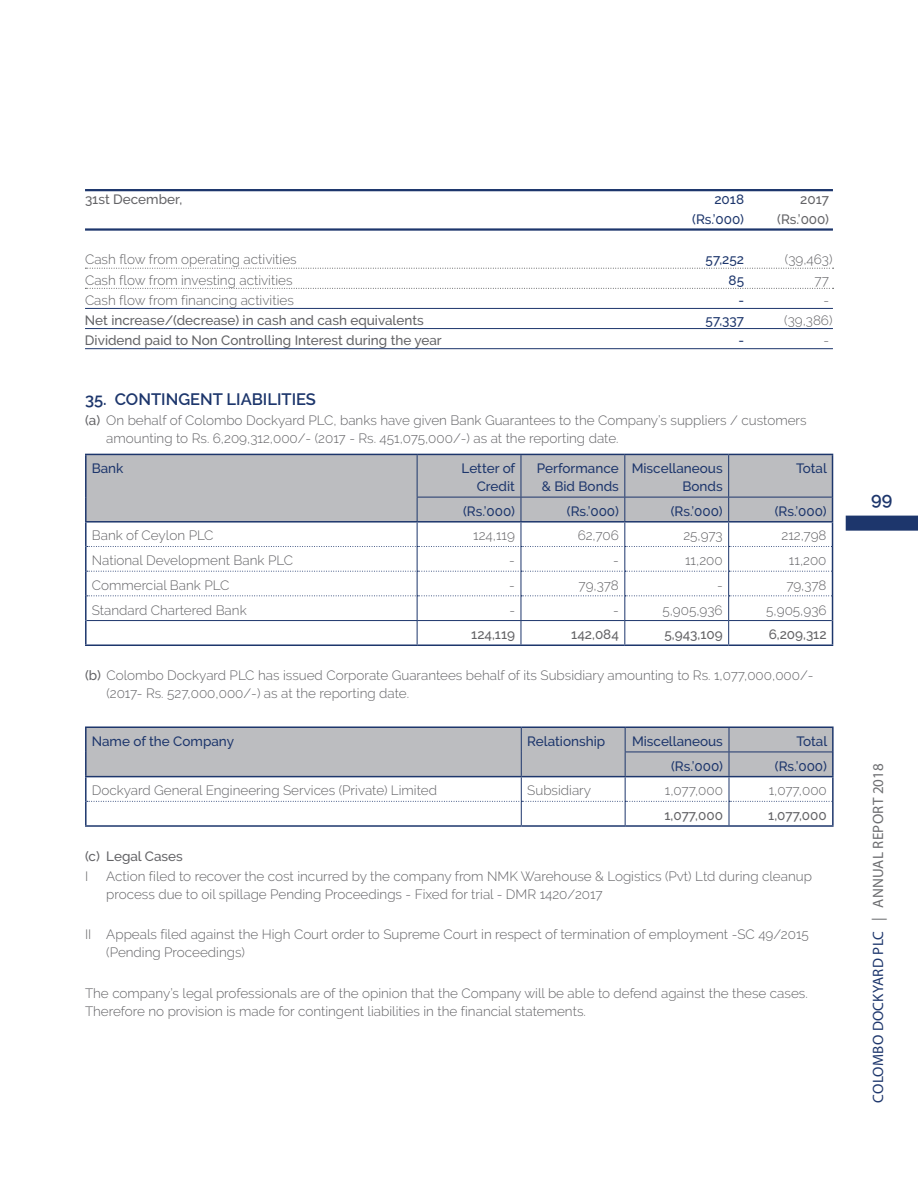
<style>
.page{position:relative;width:918px;height:1188px;background:#fff}
.page>*{position:absolute;margin:0;border:0;box-sizing:border-box;transform-origin:0 0}
.t1{font:600 18px "Raleway";color:#1d366c}
.t2{font:600 16.5px "Raleway";color:#1d366c}
.t3{font:15px "Myriad Pro";letter-spacing:.02em;color:#1d366c}
.t4{font:300 13.5px/18px "Raleway";color:#636366}
.t5{font:500 13.5px/18px "Raleway";color:#1d366c;text-align:right}
.t6{font:500 13.5px "Raleway";color:#636366}
.s1{font-weight:500}
.s2{color:#6c6d70}
</style>
<div class="page">
<div style="left:846px;top:516px;width:72px;height:15px;background:#1d366c"></div>
<hr style="left:85px;top:189px;width:748px;height:2px;background:#1d366c">
<hr style="left:85px;top:228px;width:748px;height:3px;background:#1d366c">
<svg style="left:85px;top:268px;width:749px;height:1px"></svg>
<svg style="left:85px;top:288px;width:749px;height:1px"></svg>
<hr style="left:85px;top:308px;width:748px;height:1px;background:#1d366c">
<hr style="left:85px;top:328px;width:748px;height:1px;background:#1d366c">
<hr style="left:85px;top:348px;width:748px;height:1px;background:#1d366c">
<div style="left:87px;top:455px;width:745px;height:42px;background:#bcbdc0"></div>
<hr style="left:85px;top:454px;width:332px;height:1px;background:#1d366c">
<hr style="left:85px;top:455px;width:2px;height:42px;background:#1d366c">
<hr style="left:417px;top:454px;width:104px;height:1px;background:#1d366c">
<hr style="left:521px;top:454px;width:104px;height:1px;background:#1d366c">
<hr style="left:625px;top:454px;width:104px;height:1px;background:#1d366c">
<hr style="left:729px;top:454px;width:104px;height:1px;background:#1d366c">
<hr style="left:832px;top:455px;width:1px;height:42px;background:#1d366c">
<hr style="left:85px;top:497px;width:2px;height:24px;background:#1d366c">
<hr style="left:85px;top:521px;width:332px;height:2px;background:#1d366c">
<hr style="left:85px;top:523px;width:2px;height:23px;background:#1d366c">
<hr style="left:85px;top:546px;width:2px;height:25px;background:#1d366c">
<hr style="left:85px;top:571px;width:2px;height:25px;background:#1d366c">
<hr style="left:85px;top:596px;width:2px;height:25px;background:#1d366c">
<hr style="left:85px;top:621px;width:2px;height:23px;background:#1d366c">
<hr style="left:85px;top:644px;width:332px;height:2px;background:#1d366c">
<hr style="left:417px;top:644px;width:104px;height:2px;background:#1d366c">
<hr style="left:521px;top:644px;width:104px;height:2px;background:#1d366c">
<hr style="left:625px;top:644px;width:104px;height:2px;background:#1d366c">
<hr style="left:729px;top:644px;width:104px;height:2px;background:#1d366c">
<hr style="left:417px;top:455px;width:1px;height:42px;background:#1d366c">
<hr style="left:521px;top:455px;width:1px;height:42px;background:#1d366c">
<hr style="left:624px;top:455px;width:1px;height:42px;background:#1d366c">
<hr style="left:728px;top:455px;width:1px;height:42px;background:#1d366c">
<svg style="left:87px;top:497px;width:746px;height:147px"></svg>
<hr style="left:417px;top:497px;width:104px;height:1px;background:#1d366c">
<hr style="left:521px;top:497px;width:104px;height:1px;background:#1d366c">
<hr style="left:625px;top:497px;width:104px;height:1px;background:#1d366c">
<hr style="left:729px;top:497px;width:103px;height:1px;background:#1d366c">
<hr style="left:87px;top:620px;width:330px;height:1px;background:#1d366c">
<hr style="left:417px;top:620px;width:104px;height:1px;background:#1d366c">
<hr style="left:521px;top:620px;width:104px;height:1px;background:#1d366c">
<hr style="left:625px;top:620px;width:104px;height:1px;background:#1d366c">
<hr style="left:729px;top:620px;width:103px;height:1px;background:#1d366c">
<hr style="left:85px;top:726px;width:436px;height:2px;background:#1d366c">
<hr style="left:85px;top:728px;width:2px;height:24px;background:#1d366c">
<hr style="left:521px;top:726px;width:104px;height:2px;background:#1d366c">
<hr style="left:625px;top:726px;width:104px;height:2px;background:#1d366c">
<hr style="left:729px;top:726px;width:105px;height:2px;background:#1d366c">
<hr style="left:832px;top:728px;width:2px;height:24px;background:#1d366c">
<hr style="left:85px;top:752px;width:2px;height:24px;background:#1d366c">
<hr style="left:832px;top:752px;width:2px;height:24px;background:#1d366c">
<hr style="left:85px;top:776px;width:436px;height:1px;background:#1d366c">
<hr style="left:85px;top:777px;width:2px;height:24px;background:#1d366c">
<hr style="left:729px;top:776px;width:105px;height:1px;background:#1d366c">
<hr style="left:832px;top:777px;width:2px;height:24px;background:#1d366c">
<hr style="left:85px;top:801px;width:2px;height:24px;background:#1d366c">
<hr style="left:832px;top:801px;width:2px;height:24px;background:#1d366c">
<hr style="left:85px;top:825px;width:436px;height:2px;background:#1d366c">
<hr style="left:521px;top:825px;width:104px;height:2px;background:#1d366c">
<hr style="left:625px;top:825px;width:104px;height:2px;background:#1d366c">
<hr style="left:729px;top:825px;width:105px;height:2px;background:#1d366c">
<svg style="left:86px;top:727px;width:747px;height:98px"></svg>
<hr style="left:625px;top:752px;width:104px;height:1px;background:#1d366c">
<hr style="left:729px;top:752px;width:103px;height:1px;background:#1d366c">
<p class="t6" style="left:85px;top:191px;width:99px">31st December,</p>
<p class="t5" style="left:714px;top:190px;width:31px">2018</p>
<p class="t6" style="left:800px;top:191px;width:30px">2017</p>
<p class="t5" style="left:692px;top:210px;width:53px">(Rs.’000)</p>
<p class="t6" style="left:777px;top:212px;width:53px">(Rs.’000)</p>
<p class="t4" style="left:85px;top:251px;width:213px">Cash flow from operating activities</p>
<p class="t5" style="left:706px;top:251px;width:40px">57,252</p>
<p class="t4" style="left:785px;top:251px;width:49px">(39,463)</p>
<p class="t4" style="left:85px;top:271px;width:209px">Cash flow from investing activities</p>
<p class="t5" style="left:729px;top:271px;width:17px">85</p>
<p class="t4" style="left:815px;top:271px;width:16px">77</p>
<p class="t4" style="left:85px;top:291px;width:210px">Cash flow from financing activities</p>
<p class="t5" style="left:738px;top:291px;width:7px">-</p>
<p class="t4" style="left:823px;top:291px;width:7px">-</p>
<p class="t6" style="left:85px;top:312px;width:340px">Net increase/(decrease) in cash and cash equivalents</p>
<p class="t5" style="left:706px;top:311px;width:40px">57,337</p>
<p class="t4" style="left:784px;top:311px;width:50px">(39,386)</p>
<p class="t6" style="left:85px;top:332px;width:358px">Dividend paid to Non Controlling Interest during the year</p>
<p class="t5" style="left:738px;top:331px;width:7px">-</p>
<p class="t4" style="left:823px;top:331px;width:7px">-</p>
<p class="t2" style="left:85px;top:390px;width:232px">35. CONTINGENT LIABILITIES</p>
<p class="t4" style="left:106px;top:412px;width:702px;text-indent:-21px"><span class="s1">(a)</span> On behalf of Colombo Dockyard PLC, banks have given Bank Guarantees to the Company’s suppliers / customers amounting to Rs. 6,209,312,000/- (2017 - Rs. 451,075,000/-) as at the reporting date.</p>
<p class="t5" style="left:92px;top:459px;width:33px">Bank</p>
<p class="t5" style="left:462px;top:459px;width:55px">Letter of<br>Credit</p>
<p class="t5" style="left:537px;top:459px;width:83px;text-align:center">Performance &amp; Bid Bonds</p>
<p class="t5" style="left:632px;top:459px;width:92px">Miscellaneous<br>Bonds</p>
<p class="t5" style="left:796px;top:459px;width:32px">Total</p>
<p class="t5" style="left:463px;top:502px;width:53px">(Rs.’000)</p>
<p class="t5" style="left:567px;top:502px;width:53px">(Rs.’000)</p>
<p class="t5" style="left:671px;top:502px;width:53px">(Rs.’000)</p>
<p class="t5" style="left:775px;top:502px;width:53px">(Rs.’000)</p>
<p class="t4" style="left:92px;top:527px;width:123px">Bank of Ceylon PLC</p>
<p class="t4" style="left:473px;top:527px;width:43px">124,119</p>
<p class="t4" style="left:578px;top:527px;width:43px">62,706</p>
<p class="t4" style="left:683px;top:527px;width:41px">25,973</p>
<p class="t4" style="left:782px;top:527px;width:46px">212,798</p>
<p class="t4" style="left:92px;top:551px;width:203px">National Development Bank PLC</p>
<p class="t4" style="left:509px;top:551px;width:7px">-</p>
<p class="t4" style="left:613px;top:551px;width:7px">-</p>
<p class="t4" style="left:685px;top:551px;width:39px">11,200</p>
<p class="t4" style="left:789px;top:551px;width:39px">11,200</p>
<p class="t4" style="left:92px;top:576px;width:139px">Commercial Bank PLC</p>
<p class="t4" style="left:509px;top:576px;width:7px">-</p>
<p class="t4" style="left:579px;top:576px;width:42px">79,378</p>
<p class="t4" style="left:717px;top:576px;width:7px">-</p>
<p class="t4" style="left:786px;top:576px;width:42px">79,378</p>
<p class="t4" style="left:92px;top:601px;width:156px">Standard Chartered Bank</p>
<p class="t4" style="left:509px;top:601px;width:7px">-</p>
<p class="t4" style="left:613px;top:601px;width:7px">-</p>
<p class="t4" style="left:662px;top:601px;width:62px">5,905,936</p>
<p class="t4" style="left:766px;top:601px;width:62px">5,905,936</p>
<p class="t6" style="left:471px;top:627px;width:45px">124,119</p>
<p class="t6" style="left:571px;top:627px;width:49px">142,084</p>
<p class="t6" style="left:665px;top:627px;width:60px">5,943,109</p>
<p class="t6" style="left:769px;top:627px;width:59px">6,209,312</p>
<p class="t4" style="left:106px;top:666px;width:709px;text-indent:-21px"><span class="s1">(b)</span> Colombo Dockyard PLC has issued Corporate Guarantees behalf of its Subsidiary amounting to Rs. 1,077,000,000/- (2017- Rs. 527,000,000/-) as at the reporting date.</p>
<p class="t5" style="left:92px;top:732px;width:144px">Name of the Company</p>
<p class="t5" style="left:527px;top:732px;width:79px">Relationship</p>
<p class="t5" style="left:632px;top:732px;width:92px">Miscellaneous</p>
<p class="t5" style="left:796px;top:732px;width:32px">Total</p>
<p class="t5" style="left:671px;top:757px;width:53px">(Rs.’000)</p>
<p class="t5" style="left:775px;top:757px;width:53px">(Rs.’000)</p>
<p class="t4" style="left:92px;top:782px;width:347px">Dockyard General Engineering Services (Private) Limited</p>
<p class="t4" style="left:527px;top:782px;width:65px">Subsidiary</p>
<p class="t4" style="left:665px;top:782px;width:60px">1,077,000</p>
<p class="t4" style="left:769px;top:782px;width:60px">1,077,000</p>
<p class="t6" style="left:664px;top:807px;width:60px">1,077,000</p>
<p class="t6" style="left:768px;top:807px;width:60px">1,077,000</p>
<p class="t6" style="left:85px;top:848px;width:99px">(c) Legal Cases</p>
<p class="t4" style="left:85px;top:867px;width:5px">I</p>
<p class="t4" style="left:106px;top:867px;width:707px">Action filed to recover the cost incurred by the company from NMK Warehouse &amp; Logistics (Pvt) Ltd during cleanup process due to oil spillage Pending Proceedings - Fixed for trial - DMR 1420/2017</p>
<p class="t4" style="left:106px;top:926px;width:704px;text-indent:-21px">II Appeals filed against the High Court order to Supreme Court in respect of termination of employment -SC 49/2015 (Pending Proceedings)</p>
<p class="t4" style="left:85px;top:984px;width:724px">The company’s legal professionals are of the opinion that the Company will be able to defend against the these cases.<br>Therefore no provision is made for contingent liabilities in the financial statements.</p>
<h1 class="t1" style="left:871px;top:488px;width:23px">99</h1>
<p class="t3" style="left:869px;top:1103px;width:341px;rotate:-90deg">COLOMBO DOCKYARD PLC <span class="s2">| Annual Report 2018</span></p>
</div>
